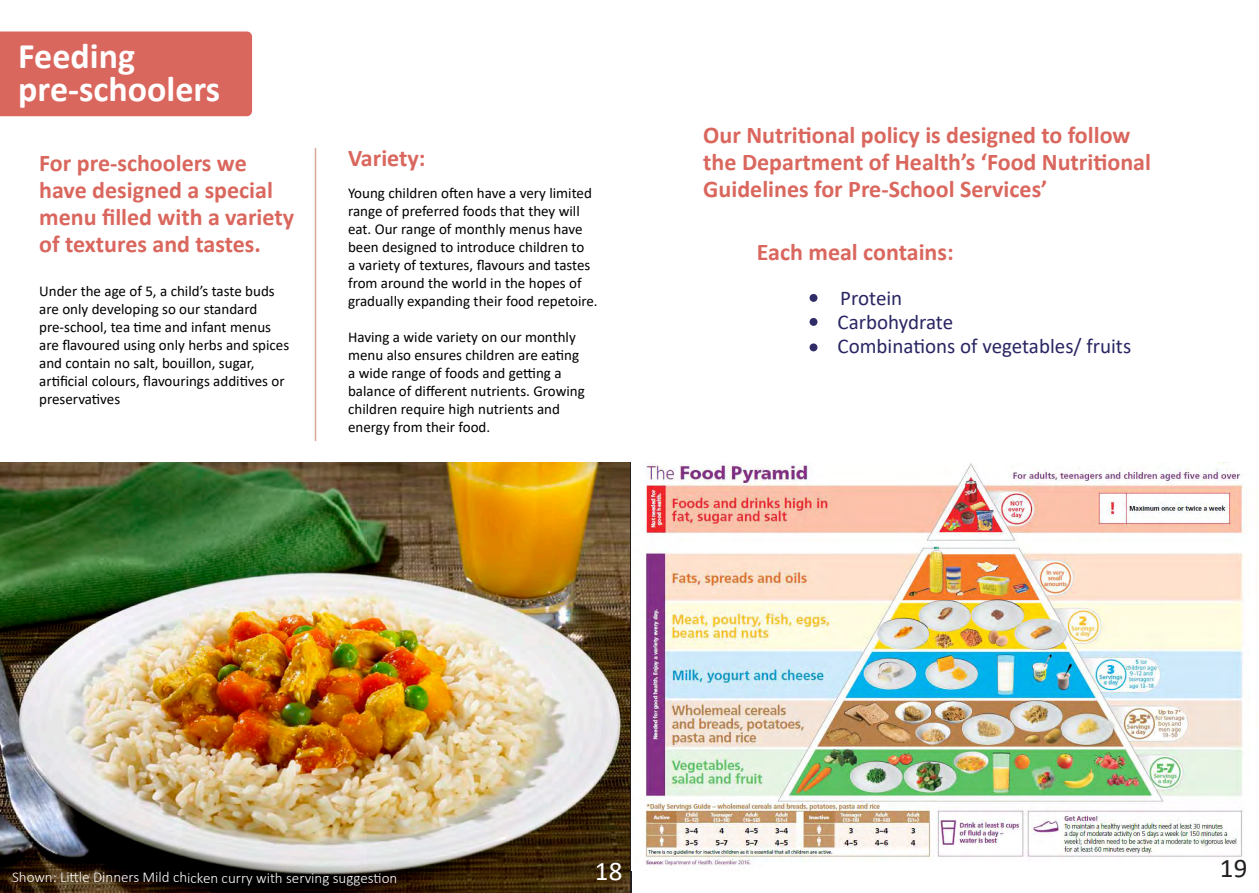
<style>
.page{position:relative;width:1259px;height:893px;background:#fff}
.page>*{position:absolute;margin:0;border:0;box-sizing:border-box;transform-origin:0 0}
.t1{font:700 36px/33px "Calibri";color:#fff}
.t2{font:27px "Calibri";color:#fff}
.t3{font:27px "Calibri";color:#231f20}
.t4{font:700 24px/27px "Calibri";color:#da675e}
.t5{font:21px "Calibri";color:#292663}
.t6{font:15px/18px "Calibri";color:#000}
.t7{font:300 15px "Calibri";letter-spacing:-.005em;color:#fff}
</style>
<div class="page">
<div style="left:0;top:32px;width:252px;height:84px;background:#da675e"></div>
<img style="left:0;top:463px;width:629px;height:430px">
<hr style="left:315px;top:148px;width:1px;height:293px;background:#d7a898">
<div style="left:809px;top:294px;width:8px;height:8px;background:#292663;border-radius:50%"></div>
<div style="left:809px;top:318px;width:8px;height:8px;background:#292663;border-radius:50%"></div>
<div style="left:809px;top:343px;width:8px;height:8px;background:#292663;border-radius:50%"></div>
<img style="left:645px;top:463px;width:599px;height:403px">
<p class="t1" style="left:18px;top:39px;width:203px">Feeding pre-schoolers</p>
<p class="t4" style="left:39px;top:150px;width:256px">For pre-schoolers we have designed a special menu filled with a variety of textures and tastes.</p>
<p class="t6" style="left:39px;top:281px;width:251px">Under the age of 5, a child’s taste buds are only developing so our standard pre-school, tea time and infant menus are flavoured using only herbs and spices and contain no salt, bouillon, sugar, artificial colours, flavourings additives or preservatives</p>
<p class="t4" style="left:348px;top:145px;width:79px">Variety:</p>
<p class="t6" style="left:348px;top:183px;width:251px">Young children often have a very limited range of preferred foods that they will eat. Our range of monthly menus have been designed to introduce children to<br>a variety of textures, flavours and tastes from around the world in the hopes of gradually expanding their food repetoire.</p>
<p class="t6" style="left:348px;top:327px;width:238px">Having a wide variety on our monthly menu also ensures children are eating a wide range of foods and getting a balance of different nutrients. Growing children require high nutrients and energy from their food.</p>
<p class="t4" style="left:703px;top:121px;width:449px">Our Nutritional policy is designed to follow the Department of Health’s ‘Food Nutritional<br>Guidelines for Pre-School Services’</p>
<p class="t4" style="left:757px;top:238px;width:198px">Each meal contains:</p>
<p class="t5" style="left:840px;top:283px;width:64px">Protein</p>
<p class="t5" style="left:837px;top:307px;width:117px">Carbohydrate</p>
<p class="t5" style="left:837px;top:331px;width:295px">Combinations of vegetables/ fruits</p>
<p class="t7" style="left:12px;top:868px;width:387px">Shown: Little Dinners Mild chicken curry with serving suggestion</p>
<p class="t2" style="left:595px;top:852px;width:29px">18</p>
<p class="t3" style="left:1220px;top:849px;width:29px">19</p>
</div>
